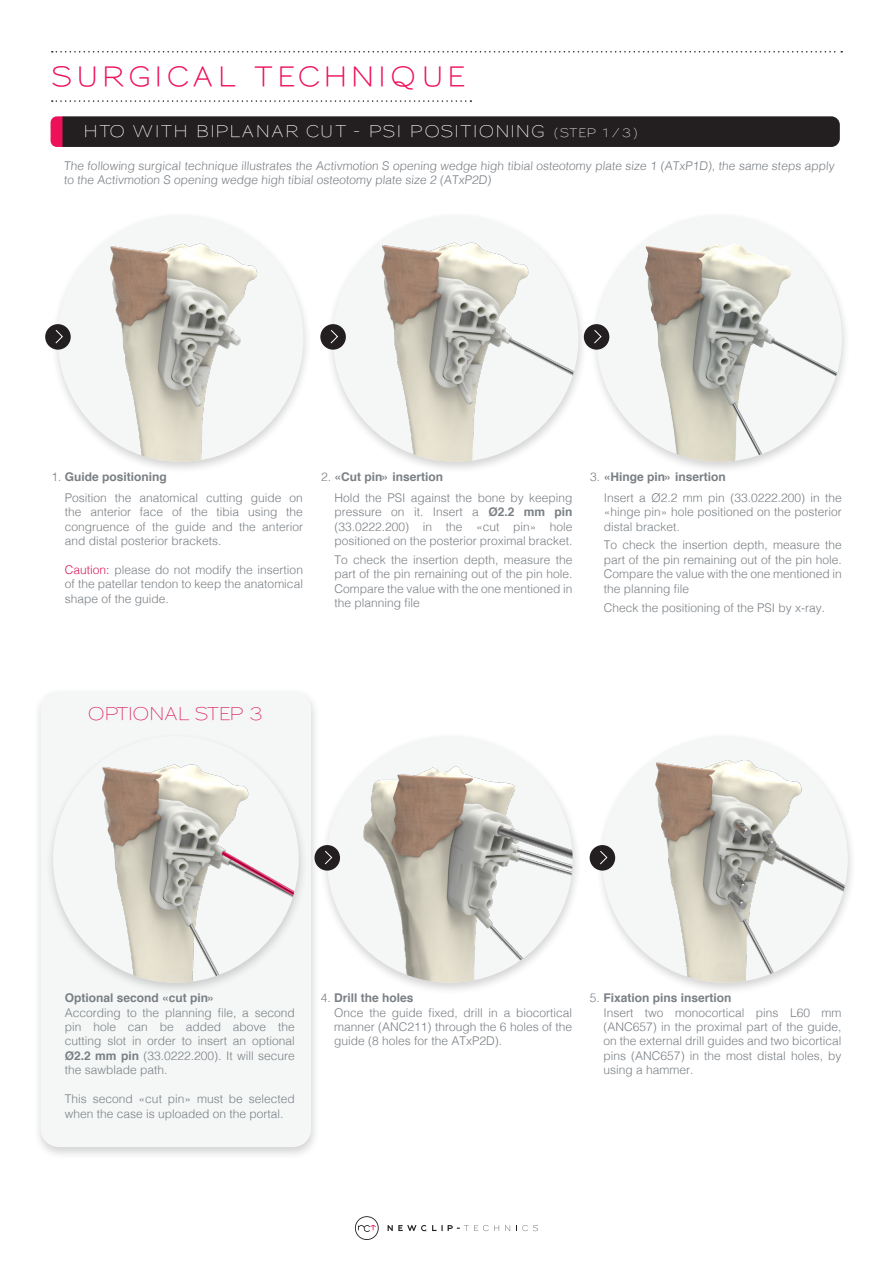
<style>
.page{position:relative;width:893px;height:1263px;background:#fff}
.page>*{position:absolute;margin:0;border:0;box-sizing:border-box;transform-origin:0 0}
.t1{font:600 27px "Sansumi";letter-spacing:.135em;color:#ee1059}
.t2{font:18px "Sansumi";letter-spacing:-.05em;color:#d91a5b}
.t3{font:16.5px "Sansumi";letter-spacing:.045em;color:#fff}
.t4{font:300 12px/14.4px "Helvetica";color:#797f84;text-align:justify}
.t5{font:700 12px "Helvetica";color:#797f84}
.s1{font-size:12px}
.s2{font-weight:300}
.s3{color:#d91a5b}
.s4{font-weight:700}
</style>
<div class="page">
<div style="left:33px;top:687px;width:287px;height:472px;background:#231f20;opacity:.19"></div>
<div style="left:41px;top:691px;width:270px;height:456px;background:#f5f7f7;border-radius:18px"></div>
<div style="left:51px;top:116px;width:789px;height:31px;background:#231f20"></div>
<div style="left:50px;top:211px;width:262px;height:263px;background:#231f20;opacity:.19"></div>
<div style="left:58px;top:215px;width:245px;height:247px;background:#f5f7f7;border-radius:50%"></div>
<img style="left:75px;top:215px;width:211px;height:247px">
<div style="left:45px;top:324px;width:26px;height:26px;background:#231f20;border-radius:50%"></div>
<svg style="left:55px;top:330px;width:8px;height:14px"></svg>
<div style="left:325px;top:211px;width:262px;height:263px;background:#231f20;opacity:.19"></div>
<div style="left:333px;top:215px;width:245px;height:247px;background:#f5f7f7;border-radius:50%"></div>
<img style="left:362px;top:228px;width:216px;height:234px">
<div style="left:320px;top:324px;width:26px;height:26px;background:#231f20;border-radius:50%"></div>
<svg style="left:330px;top:330px;width:8px;height:14px"></svg>
<div style="left:589px;top:211px;width:262px;height:263px;background:#231f20;opacity:.19"></div>
<img style="left:596px;top:215px;width:246px;height:247px">
<div style="left:584px;top:324px;width:25px;height:26px;background:#231f20;border-radius:50%"></div>
<svg style="left:594px;top:330px;width:8px;height:14px"></svg>
<div style="left:320px;top:732px;width:261px;height:263px;background:#231f20;opacity:.19"></div>
<img style="left:327px;top:736px;width:246px;height:247px">
<div style="left:314px;top:845px;width:26px;height:25px;background:#231f20;border-radius:50%"></div>
<svg style="left:324px;top:851px;width:9px;height:14px"></svg>
<div style="left:595px;top:732px;width:262px;height:263px;background:#231f20;opacity:.19"></div>
<img style="left:602px;top:736px;width:246px;height:247px">
<div style="left:590px;top:845px;width:25px;height:25px;background:#231f20;border-radius:50%"></div>
<svg style="left:600px;top:851px;width:8px;height:14px"></svg>
<svg style="left:52px;top:100px;width:419px;height:2px"></svg>
<div style="left:46px;top:732px;width:262px;height:263px;background:#231f20;opacity:.19"></div>
<img style="left:53px;top:736px;width:246px;height:247px">
<svg style="left:355px;top:1216px;width:24px;height:24px"></svg>
<svg style="left:505px;top:1225px;width:5px;height:6px"></svg>
<svg style="left:516px;top:1225px;width:22px;height:6px"></svg>
<svg style="left:388px;top:1225px;width:111px;height:6px"></svg>
<svg style="left:52px;top:51px;width:790px;height:2px"></svg>
<p class="t1" style="left:51px;top:62px;width:417px">SURGICAL TECHNIQUE</p>
<p class="t3" style="left:83px;top:123px;width:557px">HTO WITH BIPLANAR CUT - PSI POSITIONING <span class="s1">(STEP 1/3)</span></p>
<p class="t4" style="left:64px;top:158px;width:774px">The following surgical technique illustrates the Activmotion S opening wedge high tibial osteotomy plate size 1 (ATxP1D), the same steps apply to the Activmotion S opening wedge high tibial osteotomy plate size 2 (ATxP2D)</p>
<p class="t5" style="left:51px;top:467px;width:117px"><span class="s2">1.</span> Guide positioning</p>
<p class="t4" style="left:65px;top:489px;width:240px">Position the anatomical cutting guide on the anterior face of the tibia using the congruence of the guide and the anterior and distal posterior brackets.</p>
<p class="t4" style="left:65px;top:561px;width:240px"><span class="s3">Caution:</span> please do not modify the insertion of the patellar tendon to keep the anatomical shape of the guide.</p>
<p class="t5" style="left:321px;top:467px;width:124px"><span class="s2">2.</span> «Cut pin» insertion</p>
<p class="t4" style="left:334px;top:489px;width:240px">Hold the PSI against the bone by keeping pressure on it. Insert a <span class="s4">Ø2.2 mm pin </span>(33.0222.200) in the «cut pin» hole positioned on the posterior proximal bracket.</p>
<p class="t4" style="left:334px;top:551px;width:240px">To check the insertion depth, measure the part of the pin remaining out of the pin hole.<br>Compare the value with the one mentioned in the planning file</p>
<p class="t5" style="left:590px;top:467px;width:137px"><span class="s2">3.</span> «Hinge pin» insertion</p>
<p class="t4" style="left:604px;top:489px;width:240px">Insert a Ø2.2 mm pin (33.0222.200) in the «hinge pin» hole positioned on the posterior distal bracket.</p>
<p class="t4" style="left:604px;top:537px;width:240px">To check the insertion depth, measure the part of the pin remaining out of the pin hole.<br>Compare the value with the one mentioned in the planning file</p>
<p class="t4" style="left:604px;top:599px;width:223px">Check the positioning of the PSI by x-ray.</p>
<p class="t2" style="left:88px;top:705px;width:177px">OPTIONAL STEP 3</p>
<p class="t5" style="left:65px;top:988px;width:152px">Optional second «cut pin»</p>
<p class="t4" style="left:65px;top:1004px;width:232px">According to the planning file, a second pin hole can be added above the cutting slot in order to insert an optional <span class="s4">Ø2.2 mm pin</span> (33.0222.200). It will secure the sawblade path.</p>
<p class="t4" style="left:65px;top:1091px;width:232px">This second «cut pin» must be selected when the case is uploaded on the portal.</p>
<p class="t5" style="left:321px;top:988px;width:94px"><span class="s2">4.</span> Drill the holes</p>
<p class="t4" style="left:334px;top:1004px;width:240px">Once the guide fixed, drill in a biocortical manner (ANC211) through the 6 holes of the guide (8 holes for the ATxP2D).</p>
<p class="t5" style="left:590px;top:988px;width:143px"><span class="s2">5.</span> Fixation pins insertion</p>
<p class="t4" style="left:603px;top:1004px;width:240px">Insert two monocortical pins L60 mm (ANC657) in the proximal part of the guide, on the external drill guides and two bicortical pins (ANC657) in the most distal holes, by using a hammer.</p>
</div>
